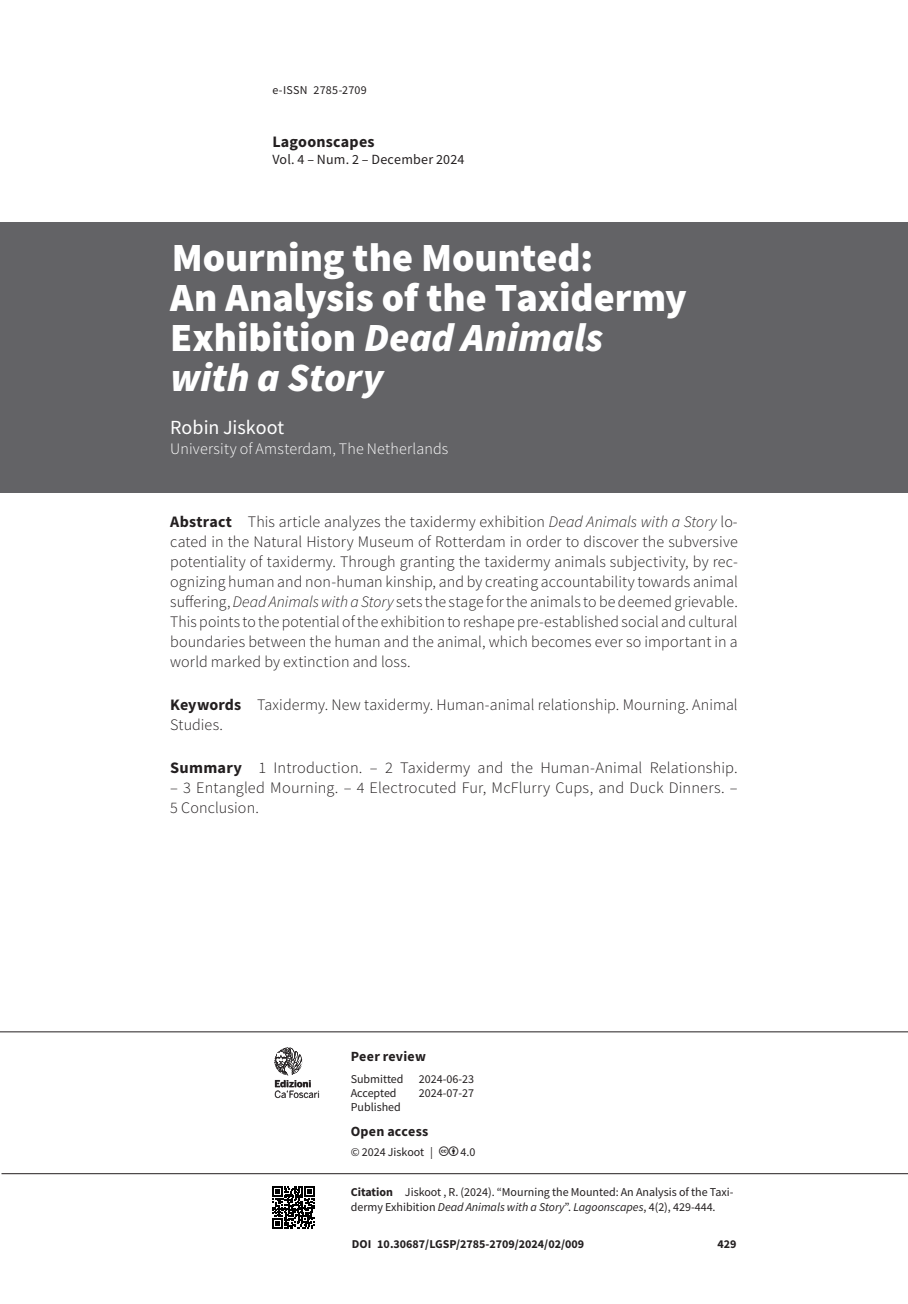
<style>
.page{position:relative;width:908px;height:1304px;background:#fff}
.page>*{position:absolute;margin:0;border:0;box-sizing:border-box;transform-origin:0 0}
.t1{font:900 40px/40px "Source Sans Pro";color:#fff}
.t2{font:20px "Source Sans Pro";color:#fff}
.t3{font:300 16px/20px "Source Sans Pro";letter-spacing:.01em;color:#231f20}
.t4{font:300 16px "Source Sans Pro";letter-spacing:.015em;color:#fff}
.t5{font:700 16px "Source Sans Pro";letter-spacing:.015em;color:#231f20}
.t6{font:14px "Source Sans Pro";letter-spacing:.015em;color:#231f20}
.t7{font:700 14px "Source Sans Pro";letter-spacing:.02em;color:#231f20}
.t8{font:12px/15px "Source Sans Pro";color:#231f20}
.t9{font:700 12px "Source Sans Pro";color:#231f20}
.t10{font:9.6px "Benton Sans";letter-spacing:-.01em;color:#231f20}
.t11{font:700 9.6px "Benton Sans";color:#231f20}
.s1{font-style:italic}
.s2{font-weight:700}
</style>
<div class="page">
<hr style="left:2px;top:1173px;width:905px;height:1px;background:#231f20">
<hr style="left:0;top:1031px;width:907px;height:1px;background:#231f20">
<svg style="left:274px;top:1047px;width:45px;height:51px"></svg>
<svg style="left:272px;top:1187px;width:42px;height:41px"></svg>
<div style="left:0;top:223px;width:907px;height:270px;background:#636366"></div>
<p class="t8" style="left:272px;top:82px;width:96px">e-ISSN 2785‑2709</p>
<p class="t5" style="left:272px;top:131px;width:104px">Lagoonscapes</p>
<p class="t6" style="left:272px;top:150px;width:193px">Vol. 4 – Num. 2 – December 2024</p>
<h1 class="t1" style="left:170px;top:237px;width:518px">Mourning the Mounted:<br>An Analysis of the Taxidermy<br>Exhibition <span class="s1">Dead Animals with a Story</span></h1>
<p class="t2" style="left:170px;top:415px;width:115px">Robin Jiskoot</p>
<p class="t4" style="left:170px;top:439px;width:279px">University of Amsterdam, The Netherlands</p>
<p class="t3" style="left:170px;top:512px;width:568px;text-align:justify"><span class="s2">Abstract</span> This article analyzes the taxidermy exhibition <span class="s1">Dead Animals with a Story</span> lo&shy;cated in the Natural History Museum of Rotterdam in order to discover the subversive potentiality of taxidermy. Through granting the taxidermy animals subjectivity, by rec&shy;ognizing human and non-human kinship, and by creating accountability towards animal suffering, <span class="s1">Dead Animals with a Story</span> sets the stage for the animals to be deemed grievable.<br>This points to the potential of the exhibition to reshape pre-established social and cultural boundaries between the human and the animal, which becomes ever so important in a world marked by extinction and loss.</p>
<p class="t3" style="left:170px;top:695px;width:568px"><span class="s2">Keywords</span> Taxidermy. New taxidermy. Human-animal relationship. Mourning. Animal<br>Studies.</p>
<p class="t3" style="left:170px;top:757px;width:568px"><span class="s2">Summary</span> 1 Introduction. – 2 Taxidermy and the Human-Animal Relationship.</p>
<p class="t3" style="left:170px;top:777px;width:568px">– 3 Entangled Mourning. – 4 Electrocuted Fur, McFlurry Cups, and Duck Dinners. –<br>5 Conclusion.</p>
<p class="t11" style="left:274px;top:1078px;width:38px">Edizioni</p>
<p class="t10" style="left:274px;top:1088px;width:47px">Ca’Foscari</p>
<p class="t7" style="left:350px;top:1046px;width:77px">Peer review</p>
<p class="t8" style="left:350px;top:1071px;width:54px">Submitted</p>
<p class="t8" style="left:418px;top:1071px;width:57px">2024‑06-23</p>
<p class="t8" style="left:350px;top:1085px;width:47px">Accepted</p>
<p class="t8" style="left:418px;top:1085px;width:57px">2024‑07-27</p>
<p class="t8" style="left:350px;top:1099px;width:52px">Published</p>
<p class="t7" style="left:350px;top:1122px;width:79px">Open access</p>
<p class="t8" style="left:350px;top:1144px;width:84px">© 2024 Jiskoot |</p>
<p class="t8" style="left:460px;top:1144px;width:16px">4.0</p>
<p class="t8" style="left:350px;top:1184px;width:384px"><span class="s2">Citation</span> Jiskoot , R. (2024). “Mourning the Mounted: An Analysis of the Taxi‑ dermy Exhibition <span class="s1">Dead Animals with a Story</span>”. <span class="s1">Lagoonscapes</span>, 4(2), 429-444.</p>
<p class="t9" style="left:351px;top:1235px;width:234px">DOI 10.30687/LGSP/2785‑2709/2024/02/009</p>
<p class="t9" style="left:717px;top:1236px;width:21px">429</p>
</div>
